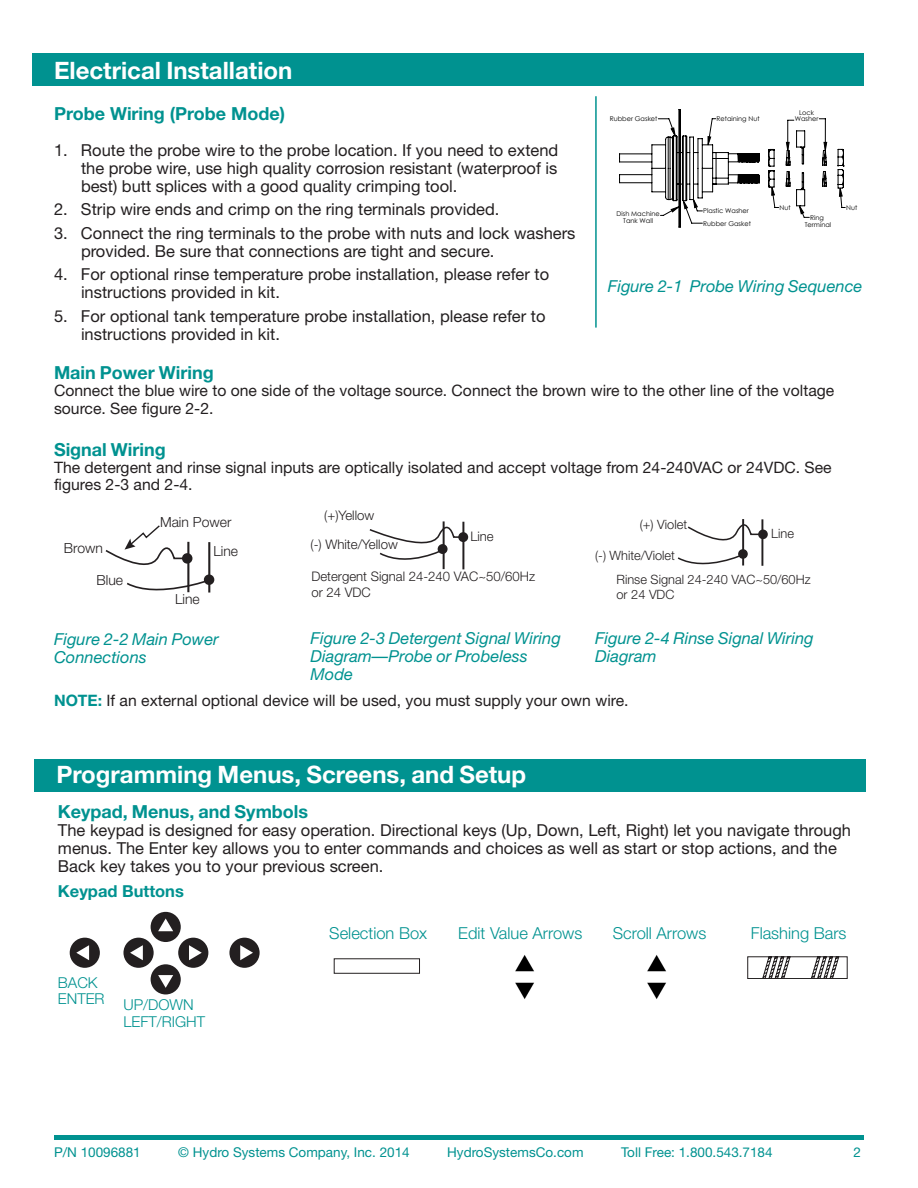
<style>
.page{position:relative;width:918px;height:1188px;background:#fff}
.page>*{position:absolute;margin:0;border:0;box-sizing:border-box;transform-origin:0 0}
.Subheads{font:700 24px "Helvetica Neue";color:#fff}
.segment_header{font:700 18px "Helvetica Neue";color:#009290}
.Body{font:700 18px "Helvetica Neue";color:#009290}
.Body_List{font:16.5px/18px "Helvetica Neue";color:#231f20}
.Body_5in{font:16.5px/18px "Helvetica Neue";color:#231f20}
.segment_header-2{font:italic 16.5px/18px "Helvetica Neue";color:#009290}
.nv-body{font:300 16.5px "Helvetica Neue";color:#009290}
.nv-body-2{font:700 16.5px "Helvetica Neue";color:#009290}
.Body-2{font:15.75px/17.2px "Helvetica Neue";color:#231f20}
.Menu{font:15.75px "Helvetica Neue";color:#231f20}
.Body-3{font:300 15px "Helvetica Neue";color:#009290}
.t1{font:300 13.95px "Helvetica Neue";color:#231f20}
.t2{font:13.5px "Helvetica Neue";color:#009290}
.t3{font:300 13.2px/15.9px "Helvetica Neue";color:#231f20}
.t4{font:300 12.9px/15.5px "Helvetica Neue";color:#231f20}
.t5{font:6.6px/6.6px "Century Gothic";color:#000;text-align:center}
.s1{font-weight:700;color:#009290}
</style>
<div class="page">
<hr style="left:54px;top:1135px;width:810px;height:4px;background:#009290">
<div style="left:32px;top:53px;width:831px;height:32px;background:#009290"></div>
<svg style="left:619px;top:109px;width:227px;height:119px"></svg>
<hr style="left:595px;top:96px;width:2px;height:232px;background:#009290">
<div style="left:204px;top:574px;width:10px;height:11px;border:2px solid #231f20;border-radius:50%"></div>
<svg style="left:105px;top:525px;width:107px;height:68px"></svg>
<div style="left:758px;top:530px;width:10px;height:9px;border:2px solid #231f20;border-radius:50%"></div>
<svg style="left:677px;top:519px;width:88px;height:47px"></svg>
<div style="left:458px;top:532px;width:10px;height:10px;border:2px solid #231f20;border-radius:50%"></div>
<hr style="left:443px;top:521px;width:2px;height:48px;background:#231f20">
<hr style="left:462px;top:522px;width:2px;height:47px;background:#231f20">
<svg style="left:369px;top:521px;width:96px;height:47px"></svg>
<div style="left:34px;top:759px;width:832px;height:33px;background:#009290"></div>
<div style="left:151px;top:964px;width:30px;height:30px;background:#231f20;border-radius:50%"></div>
<svg style="left:158px;top:975px;width:15px;height:13px"></svg>
<div style="left:151px;top:912px;width:30px;height:30px;background:#231f20;border-radius:50%"></div>
<svg style="left:158px;top:918px;width:15px;height:13px"></svg>
<div style="left:123px;top:938px;width:31px;height:30px;background:#231f20;border-radius:50%"></div>
<svg style="left:130px;top:945px;width:13px;height:15px"></svg>
<div style="left:178px;top:938px;width:30px;height:30px;background:#231f20;border-radius:50%"></div>
<svg style="left:189px;top:945px;width:13px;height:15px"></svg>
<div style="left:229px;top:938px;width:31px;height:30px;background:#231f20;border-radius:50%"></div>
<svg style="left:240px;top:945px;width:13px;height:15px"></svg>
<div style="left:70px;top:938px;width:30px;height:30px;background:#231f20;border-radius:50%"></div>
<svg style="left:76px;top:945px;width:13px;height:15px"></svg>
<div style="left:334px;top:958px;width:86px;height:16px;border:1px solid #231f20"></div>
<svg style="left:747px;top:956px;width:101px;height:23px"></svg>
<img style="left:515px;top:955px;width:19px;height:17px">
<img style="left:647px;top:955px;width:19px;height:17px">
<img style="left:515px;top:982px;width:19px;height:17px">
<img style="left:647px;top:982px;width:19px;height:17px">
<p class="Subheads" style="left:54px;top:55px;width:240px">Electrical Installation</p>
<p class="Body" style="left:54px;top:102px;width:233px">Probe Wiring (Probe Mode)</p>
<p class="Body_List" style="left:81px;top:141px;width:479px;text-align:justify;text-indent:-27px">1. Route the probe wire to the probe location. If you need to extend the probe wire, use high quality corrosion resistant (waterproof is best) butt splices with a good quality crimping tool.</p>
<p class="Body_List" style="left:54px;top:200px;width:447px">2. Strip wire ends and crimp on the ring terminals provided.</p>
<p class="Body_List" style="left:81px;top:224px;width:496px;text-indent:-27px">3. Connect the ring terminals to the probe with nuts and lock washers provided. Be sure that connections are tight and secure.</p>
<p class="Body_List" style="left:81px;top:265px;width:470px;text-indent:-27px">4. For optional rinse temperature probe installation, please refer to instructions provided in kit.</p>
<p class="Body_List" style="left:81px;top:306px;width:466px;text-indent:-27px">5. For optional tank temperature probe installation, please refer to instructions provided in kit.</p>
<p class="t5" style="left:610px;top:115px;width:49px">Rubber Gasket</p>
<p class="t5" style="left:617px;top:211px;width:45px">Dish Machine<br>Tank Wall</p>
<p class="t5" style="left:717px;top:115px;width:45px">Retaining Nut</p>
<p class="t5" style="left:795px;top:109px;width:25px">Lock<br>Washer</p>
<p class="t5" style="left:703px;top:208px;width:47px">Plastic Washer</p>
<p class="t5" style="left:703px;top:220px;width:49px">Rubber Gasket</p>
<p class="t5" style="left:780px;top:204px;width:13px">Nut</p>
<p class="t5" style="left:805px;top:214px;width:28px">Ring<br>Terminal</p>
<p class="t5" style="left:846px;top:204px;width:13px">Nut</p>
<p class="segment_header-2" style="left:608px;top:277px;width:256px">Figure 2-1 Probe Wiring Sequence</p>
<p class="segment_header" style="left:54px;top:362px;width:161px">Main Power Wiring</p>
<p class="Body-2" style="left:54px;top:382px;width:782px">Connect the blue wire to one side of the voltage source. Connect the brown wire to the other line of the voltage source. See figure 2-2.</p>
<p class="segment_header" style="left:54px;top:438px;width:113px">Signal Wiring</p>
<p class="Body-2" style="left:54px;top:458px;width:779px">The detergent and rinse signal inputs are optically isolated and accept voltage from 24-240VAC or 24VDC. See figures 2-3 and 2-4.</p>
<p class="t1" style="left:160px;top:513px;width:73px">Main Power</p>
<p class="t1" style="left:64px;top:539px;width:41px">Brown</p>
<p class="t1" style="left:213px;top:543px;width:26px">Line</p>
<p class="t3" style="left:324px;top:507px;width:51px">(+)Yellow</p>
<p class="t3" style="left:311px;top:536px;width:89px">(-) White/Yellow</p>
<p class="t3" style="left:470px;top:529px;width:25px">Line</p>
<p class="t4" style="left:640px;top:517px;width:49px">(+) Violet</p>
<p class="t4" style="left:595px;top:547px;width:81px">(-) White/Violet</p>
<p class="t4" style="left:771px;top:526px;width:24px">Line</p>
<p class="t3" style="left:311px;top:568px;width:225px">Detergent Signal 24-240 VAC~50/60Hz or 24 VDC</p>
<p class="t4" style="left:617px;top:571px;width:196px">Rinse Signal 24-240 VAC~50/60Hz or 24 VDC</p>
<p class="t1" style="left:97px;top:572px;width:28px">Blue</p>
<p class="t1" style="left:175px;top:590px;width:26px">Line</p>
<p class="segment_header-2" style="left:54px;top:629px;width:166px">Figure 2-2 Main Power<br>Connections</p>
<p class="segment_header-2" style="left:595px;top:629px;width:220px">Figure 2-4 Rinse Signal Wiring<br>Diagram</p>
<p class="Menu" style="left:54px;top:691px;width:576px"><span class="s1">NOTE:</span> If an external optional device will be used, you must supply your own wire.</p>
<p class="segment_header-2" style="left:311px;top:629px;width:252px">Figure 2-3 Detergent Signal Wiring<br>Diagram—Probe or Probeless<br>Mode</p>
<p class="Subheads" style="left:56px;top:760px;width:471px">Programming Menus, Screens, and Setup</p>
<p class="segment_header" style="left:58px;top:801px;width:252px">Keypad, Menus, and Symbols</p>
<p class="Body_5in" style="left:58px;top:821px;width:795px">The keypad is designed for easy operation. Directional keys (Up, Down, Left, Right) let you navigate through menus. The Enter key allows you to enter commands and choices as well as start or stop actions, and the<br>Back key takes you to your previous screen.</p>
<p class="nv-body-2" style="left:58px;top:881px;width:127px">Keypad Buttons</p>
<p class="Body-3" style="left:58px;top:973px;width:41px">BACK</p>
<p class="Body-3" style="left:58px;top:990px;width:48px">ENTER</p>
<p class="Body-3" style="left:124px;top:996px;width:72px">UP/DOWN</p>
<p class="Body-3" style="left:124px;top:1012px;width:83px">LEFT/RIGHT</p>
<p class="nv-body" style="left:329px;top:924px;width:99px">Selection Box</p>
<p class="nv-body" style="left:458px;top:924px;width:126px">Edit Value Arrows</p>
<p class="nv-body" style="left:613px;top:924px;width:95px">Scroll Arrows</p>
<p class="nv-body" style="left:751px;top:924px;width:97px">Flashing Bars</p>
<p class="t2" style="left:54px;top:1144px;width:88px">P/N 10096881</p>
<p class="t2" style="left:178px;top:1144px;width:233px">© Hydro Systems Company, Inc. 2014</p>
<p class="t2" style="left:447px;top:1144px;width:138px">HydroSystemsCo.com</p>
<p class="t2" style="left:621px;top:1144px;width:153px">Toll Free: 1.800.543.7184</p>
<p class="t2" style="left:853px;top:1144px;width:9px">2</p>
</div>
